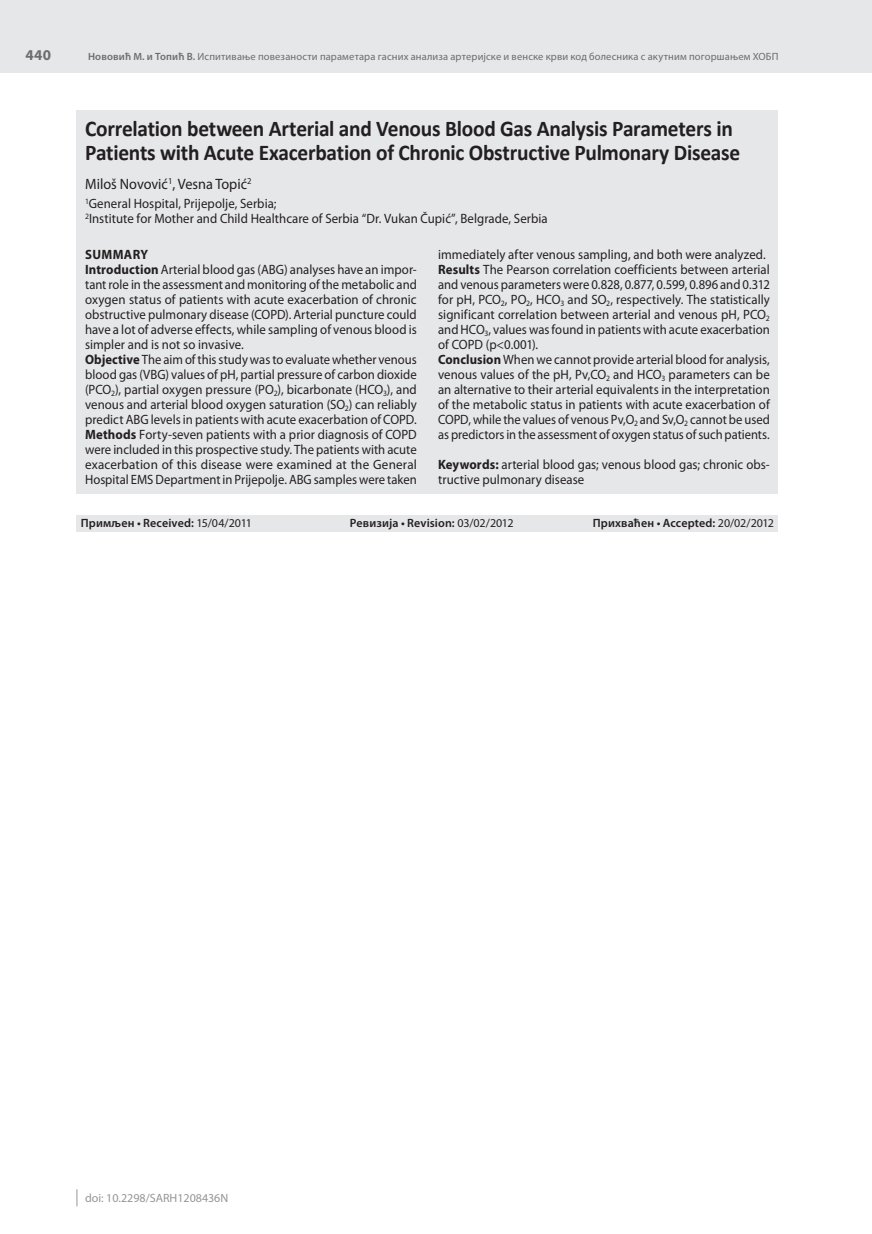
<style>
.page{position:relative;width:872px;height:1234px;background:#fff}
.page>*{position:absolute;margin:0;border:0;box-sizing:border-box;transform-origin:0 0}
.t1{font:700 22.5px/24px "Calibri";letter-spacing:-.015em;color:#231f20;scale:.95 1}
.t2{font:15px "Myriad Pro";color:#231f20;scale:.95 1}
.t3{font:700 15px "Myriad Pro";color:#6c6d70}
.t4{font:13.5px/15px "Myriad Pro";color:#231f20;scale:.95 1}
.t5{font:600 12px "Myriad Pro";letter-spacing:.01em;color:#231f20}
.t6{font:12px "Myriad Pro";color:#939598}
.t7{font:10.5px "Myriad Pro";letter-spacing:.015em;color:#6c6d70}
.s1{font-weight:600}
.s2{font-weight:700}
.s3{font-weight:400}
</style>
<div class="page">
<div style="left:0;top:0;width:872px;height:72px;background:#e6e7e9"></div>
<svg style="left:77px;top:1189px;width:1px;height:16px"></svg>
<div style="left:77px;top:241px;width:701px;height:252px;background:#e6e7e9"></div>
<div style="left:77px;top:110px;width:701px;height:131px;background:#e6e7e9"></div>
<div style="left:77px;top:514px;width:701px;height:17px;background:#e6e7e9"></div>
<p class="t3" style="left:26px;top:45px;width:27px">440</p>
<p class="t7" style="left:88px;top:50px;width:692px"><span class="s1">Нововић М. и Топић В.</span> Испитивање повезаности параметара гасних анализа артеријске и венске крви код болесника с акутним погоршањем ХОБП</p>
<h1 class="t1" style="left:85px;top:116px;width:691px">Correlation between Arterial and Venous Blood Gas Analysis Parameters in<br>Patients with Acute Exacerbation of Chronic Obstructive Pulmonary Disease</h1>
<p class="t2" style="left:85px;top:175px;width:177px">Miloš Novović<sup>1</sup>, Vesna Topić<sup>2</sup></p>
<p class="t4" style="left:85px;top:196px;width:488px"><sup>1</sup>General Hospital, Prijepolje, Serbia;<br><sup>2</sup>Institute for Mother and Child Healthcare of Serbia “Dr. Vukan Čupić”, Belgrade, Serbia</p>
<p class="t4" style="left:85px;top:246px;width:351px"><span class="s2">SUMMARY<br>Introduction</span> Arterial blood gas (ABG) analyses have an impor&shy;tant role in the assessment and monitoring of the metabolic and oxygen status of patients with acute exacerbation of chronic obstructive pulmonary disease (COPD). Arterial puncture could have a lot of adverse effects, while sampling of venous blood is simpler and is not so invasive.<br><span class="s2">Objective</span> The aim of this study was to evaluate whether venous blood gas (VBG) values of pH, partial pressure of carbon dioxide (PCO<sub>2</sub>), partial oxygen pressure (PO<sub>2</sub>), bicarbonate (HCO<sub>3</sub>), and venous and arterial blood oxygen saturation (SO<sub>2</sub>) can reliably predict ABG levels in patients with acute exacerbation of COPD.<br><span class="s2">Methods</span> Forty-seven patients with a prior diagnosis of COPD were included in this prospective study. The patients with acute exacerbation of this disease were examined at the General Hospital EMS Department in Prijepolje. ABG samples were taken</p>
<p class="t4" style="left:438px;top:246px;width:351px">immediately after venous sampling, and both were analyzed.<br><span class="s2">Results</span> The Pearson correlation coefficients between arterial and venous parameters were 0.828, 0.877, 0.599, 0.896 and 0.312 for pH, PCO<sub>2</sub>, PO<sub>2</sub>, HCO<sub>3</sub> and SO<sub>2</sub>, respectively. The statistically significant correlation between arterial and venous pH, PCO<sub>2 </sub>and HCO<sub>3</sub>, values was found in patients with acute exacerbation of COPD (p&lt;0.001).<br><span class="s2">Conclusion</span> When we cannot provide arterial blood for analysis, venous values of the pH, Pv,CO<sub>2</sub> and HCO<sub>3</sub> parameters can be an alternative to their arterial equivalents in the interpretation of the metabolic status in patients with acute exacerbation of COPD, while the values of venous Pv,O<sub>2</sub> and Sv,O<sub>2</sub> cannot be used as predictors in the assessment of oxygen status of such patients.</p>
<p class="t4" style="left:438px;top:456px;width:351px"><span class="s2">Keywords:</span> arterial blood gas; venous blood gas; chronic obs&shy;tructive pulmonary disease</p>
<p class="t5" style="left:81px;top:515px;width:173px">Примљен • Received: <span class="s3">15/04/2011</span></p>
<p class="t5" style="left:350px;top:515px;width:165px">Ревизија • Revision: <span class="s3">03/02/2012</span></p>
<p class="t5" style="left:593px;top:515px;width:183px">Прихваћен • Accepted: <span class="s3">20/02/2012</span></p>
<p class="t6" style="left:85px;top:1190px;width:145px">doi: 10.2298/SARH1208436N</p>
</div>
